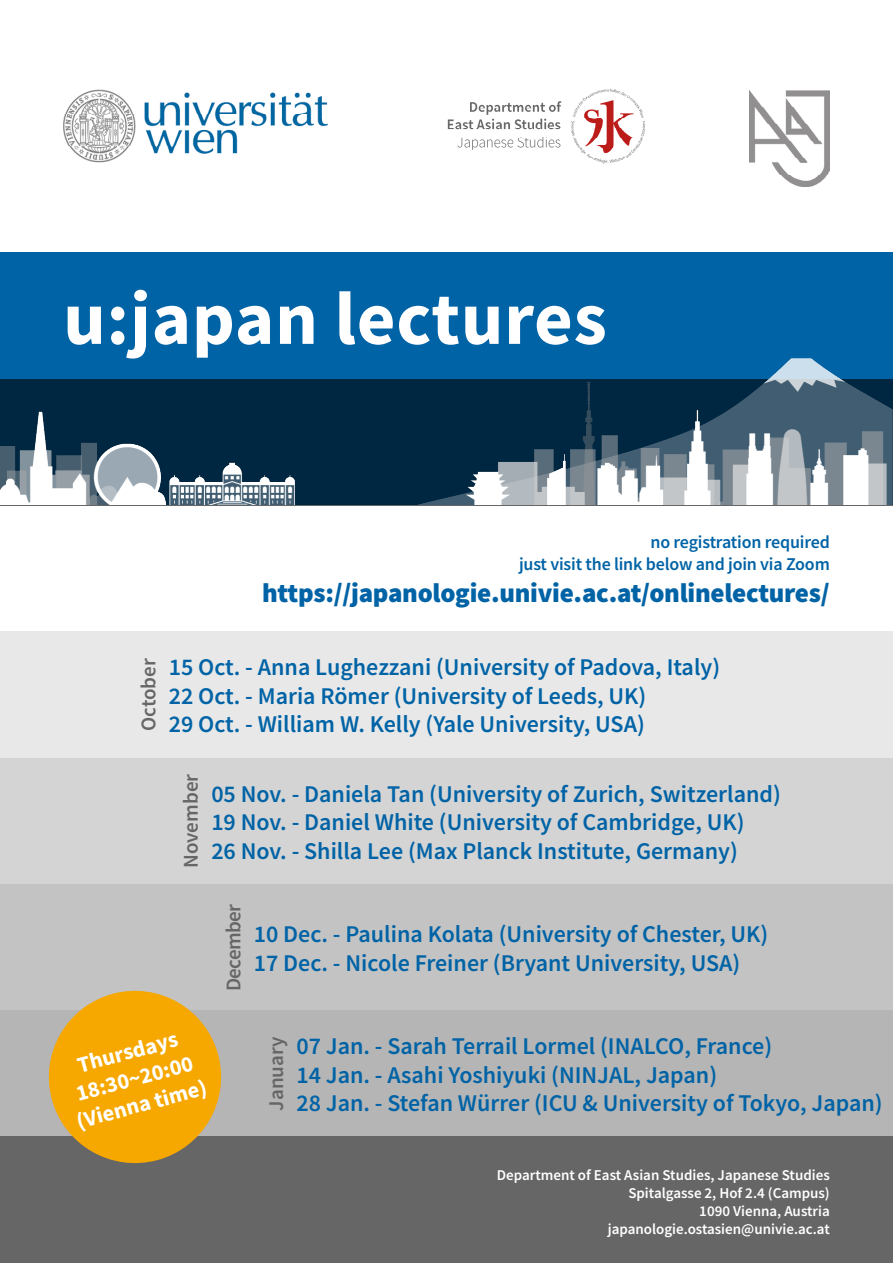
<style>
.page{position:relative;width:893px;height:1263px;background:#fff}
.page>*{position:absolute;margin:0;border:0;box-sizing:border-box;transform-origin:0 0}
.t1{font:700 75px "Source Sans Pro";letter-spacing:.01em;color:#fff}
.t2{font:900 27px "Source Sans Pro";letter-spacing:-.01em;color:#0063a6}
.t3{font:600 24px "Source Sans Pro";color:#0063a6}
.t4{font:700 22.5px/27px "Source Sans Pro";color:#fff}
.t5{font:600 21px "Source Sans Pro";color:#666}
.t6{font:600 21px "Source Sans Pro";letter-spacing:-.03em;color:#666}
.t7{font:600 18px "Source Sans Pro";letter-spacing:-.01em;color:#0063a6}
.t8{font:600 15px "Source Sans Pro";color:#fff}
</style>
<div class="page">
<div style="left:0;top:631px;width:893px;height:506px;background:#e8e8e8"></div>
<div style="left:0;top:758px;width:893px;height:379px;background:#d4d4d4"></div>
<div style="left:0;top:884px;width:893px;height:253px;background:#c3c3c3"></div>
<div style="left:0;top:1010px;width:893px;height:128px;background:#b5b5b5"></div>
<img style="left:63px;top:89px;width:265px;height:74px">
<div style="left:0;top:1137px;width:893px;height:126px;background:#666"></div>
<svg style="left:40px;top:990px;width:190px;height:174px"></svg>
<img style="left:750px;top:91px;width:80px;height:95px">
<img style="left:447px;top:89px;width:198px;height:75px">
<img style="left:0;top:254px;width:893px;height:251px">
<p class="t1" style="left:63px;top:268px;width:545px">u:japan lectures</p>
<p class="t7" style="left:651px;top:530px;width:181px">no registration required</p>
<p class="t7" style="left:519px;top:552px;width:312px">just visit the link below and join via Zoom</p>
<p class="t2" style="left:262px;top:574px;width:569px">https://japanologie.univie.ac.at/onlinelectures/</p>
<p class="t5" style="left:135px;top:731px;width:74px;rotate:-90deg">October</p>
<p class="t3" style="left:169px;top:651px;width:553px">15 Oct. - Anna Lughezzani (University of Padova, Italy)</p>
<p class="t3" style="left:169px;top:680px;width:479px">22 Oct. - Maria Römer (University of Leeds, UK)</p>
<p class="t3" style="left:169px;top:709px;width:478px">29 Oct. - William W. Kelly (Yale University, USA)</p>
<p class="t5" style="left:177px;top:868px;width:96px;rotate:-90deg">November</p>
<p class="t3" style="left:211px;top:778px;width:571px">05 Nov. - Daniela Tan (University of Zurich, Switzerland)</p>
<p class="t3" style="left:211px;top:807px;width:535px">19 Nov. - Daniel White (University of Cambridge, UK)</p>
<p class="t3" style="left:211px;top:835px;width:528px">26 Nov. - Shilla Lee (Max Planck Institute, Germany)</p>
<p class="t6" style="left:220px;top:991px;width:89px;rotate:-90deg">December</p>
<p class="t3" style="left:254px;top:919px;width:516px">10 Dec. - Paulina Kolata (University of Chester, UK)</p>
<p class="t3" style="left:254px;top:947px;width:488px">17 Dec. - Nicole Freiner (Bryant University, USA)</p>
<p class="t4" style="left:74px;top:1052px;width:105px;rotate:-15deg">Thursdays</p>
<p class="t4" style="left:66px;top:1082px;width:135px;rotate:-15deg">18:30~20:00 (Vienna time)</p>
<p class="t5" style="left:262px;top:1110px;width:76px;rotate:-90deg">January</p>
<p class="t3" style="left:296px;top:1030px;width:477px">07 Jan. - Sarah Terrail Lormel (INALCO, France)</p>
<p class="t3" style="left:296px;top:1059px;width:422px">14 Jan. - Asahi Yoshiyuki (NINJAL, Japan)</p>
<p class="t3" style="left:296px;top:1087px;width:588px">28 Jan. - Stefan Würrer (ICU &amp; University of Tokyo, Japan)</p>
<p class="t8" style="left:497px;top:1165px;width:334px">Department of East Asian Studies, Japanese Studies</p>
<p class="t8" style="left:628px;top:1183px;width:203px">Spitalgasse 2, Hof 2.4 (Campus)</p>
<p class="t8" style="left:699px;top:1201px;width:132px">1090 Vienna, Austria</p>
<p class="t8" style="left:608px;top:1219px;width:224px">japanologie.ostasien@univie.ac.at</p>
</div>
